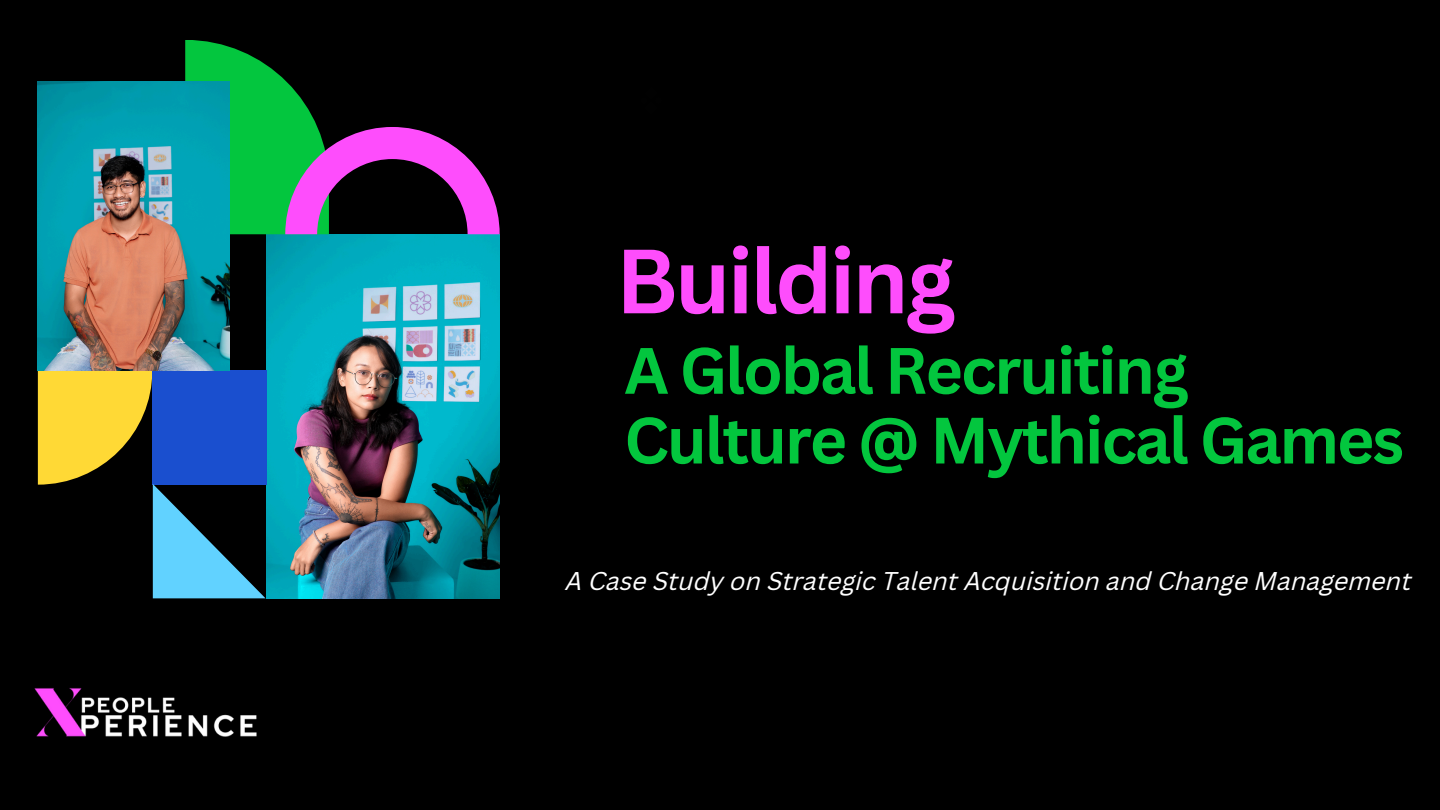
<style>
.page{position:relative;width:1440px;height:810px;background:#000}
.page>*{position:absolute;margin:0;border:0;box-sizing:border-box;transform-origin:0 0}
.t1{font:700 89px "Canva Sans";letter-spacing:-.035em;color:#fe4dfc}
.t2{font:700 64px/69.8px "Canva Sans";letter-spacing:-.035em;color:#03c63e}
.t3{font:italic 25px "Canva Sans";color:#fff}
</style>
<div class="page">
<img style="left:266px;top:234px;width:234px;height:364px">
<img style="left:38px;top:81px;width:192px;height:289px">
<svg style="left:185px;top:40px;width:315px;height:194px"></svg>
<svg style="left:38px;top:370px;width:228px;height:228px"></svg>
<img style="left:34px;top:688px;width:223px;height:49px">
<p class="t1" style="left:616px;top:218px;width:341px">Building</p>
<p class="t2" style="left:624px;top:334px;width:781px">A Global Recruiting<br>Culture @ Mythical Games</p>
<p class="t3" style="left:566px;top:571px;width:847px">A Case Study on Strategic Talent Acquisition and Change Management</p>
</div>
